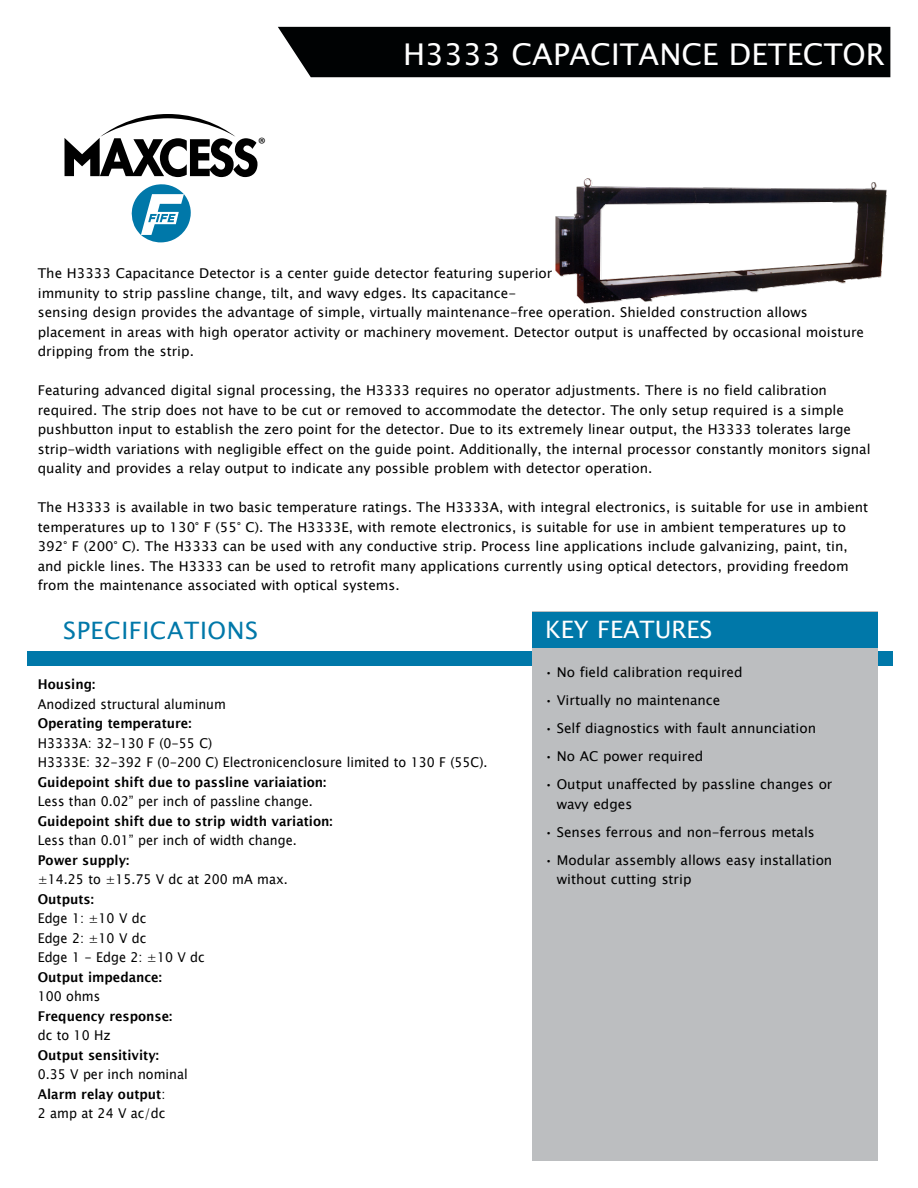
<style>
.page{position:relative;width:918px;height:1188px;background:#fff}
.page>*{position:absolute;margin:0;border:0;box-sizing:border-box;transform-origin:0 0}
.t1{font:30px "Lucida Sans Unicode";color:#fff}
.t2{font:24px "Lucida Sans Unicode";letter-spacing:.025em;color:#0078a9}
.t3{font:24px "Lucida Sans";color:#fff}
.t4{font:18px "Myriad Pro";color:#000}
.t5{font:13.5px/19.5px "Lucida Sans Unicode";color:#000}
.t6{font:13.5px/19.5px "Lucida Sans Unicode";color:#000;scale:.94 1}
.t7{font:600 13.5px "Lucida Sans";color:#000;scale:.94 1}
.s1{font-family:"Lucida Sans Unicode";font-weight:400}
</style>
<div class="page">
<div style="left:27px;top:651px;width:865px;height:14px;background:#0078a9"></div>
<div style="left:532px;top:612px;width:346px;height:549px;background:#bcbec0"></div>
<div style="left:532px;top:613px;width:346px;height:35px;background:#0078a9"></div>
<div style="left:278px;top:27px;width:612px;height:50px;background:#000203"></div>
<svg style="left:64px;top:114px;width:194px;height:129px"></svg>
<img style="left:555px;top:178px;width:332px;height:125px">
<h3 class="t4" style="left:258px;top:133px;width:9px">®</h3>
<h1 class="t1" style="left:540px;top:26px;width:217px">SECTION TITLE</h1>
<h1 class="t1" style="left:403px;top:31px;width:483px">H3333 CAPACITANCE DETECTOR</h1>
<p class="t5" style="left:38px;top:264px;width:828px">The H3333 Capacitance Detector is a center guide detector featuring superior<br>immunity to strip passline change, tilt, and wavy edges. Its capacitance-<br>sensing design provides the advantage of simple, virtually maintenance-free operation. Shielded construction allows placement in areas with high operator activity or machinery movement. Detector output is unaffected by occasional moisture dripping from the strip.</p>
<p class="t5" style="left:38px;top:381px;width:834px">Featuring advanced digital signal processing, the H3333 requires no operator adjustments. There is no field calibration required. The strip does not have to be cut or removed to accommodate the detector. The only setup required is a simple pushbutton input to establish the zero point for the detector. Due to its extremely linear output, the H3333 tolerates large strip-width variations with negligible effect on the guide point. Additionally, the internal processor constantly monitors signal quality and provides a relay output to indicate any possible problem with detector operation.</p>
<p class="t5" style="left:38px;top:498px;width:832px">The H3333 is available in two basic temperature ratings. The H3333A, with integral electronics, is suitable for use in ambient temperatures up to 130° F (55° C). The H3333E, with remote electronics, is suitable for use in ambient temperatures up to 392° F (200° C). The H3333 can be used with any conductive strip. Process line applications include galvanizing, paint, tin, and pickle lines. The H3333 can be used to retrofit many applications currently using optical detectors, providing freedom from the maintenance associated with optical systems.</p>
<h2 class="t2" style="left:63px;top:611px;width:196px">SPECIFICATIONS</h2>
<h2 class="t3" style="left:545px;top:616px;width:169px">KEY FEATURES</h2>
<p class="t7" style="left:38px;top:677px;width:63px">Housing:</p>
<p class="t6" style="left:38px;top:694px;width:202px">Anodized structural aluminum</p>
<p class="t7" style="left:38px;top:716px;width:165px">Operating temperature:</p>
<p class="t6" style="left:38px;top:733px;width:480px">H3333A: 32-130 F (0-55 C)<br>H3333E: 32-392 F (0-200 C) Electronicenclosure limited to 130 F (55C).</p>
<p class="t7" style="left:38px;top:774px;width:309px">Guidepoint shift due to passline variaiation:</p>
<p class="t6" style="left:38px;top:792px;width:294px">Less than 0.02” per inch of passline change.</p>
<p class="t7" style="left:38px;top:813px;width:315px">Guidepoint shift due to strip width variation:</p>
<p class="t6" style="left:38px;top:831px;width:277px">Less than 0.01” per inch of width change.</p>
<p class="t7" style="left:38px;top:852px;width:99px">Power supply:</p>
<p class="t6" style="left:38px;top:870px;width:268px">±14.25 to ±15.75 V dc at 200 mA max.</p>
<p class="t7" style="left:38px;top:891px;width:61px">Outputs:</p>
<p class="t6" style="left:38px;top:909px;width:179px">Edge 1: ±10 V dc<br>Edge 2: ±10 V dc<br>Edge 1 - Edge 2: ±10 V dc</p>
<p class="t7" style="left:38px;top:969px;width:133px">Output impedance:</p>
<p class="t6" style="left:38px;top:987px;width:68px">100 ohms</p>
<p class="t7" style="left:38px;top:1008px;width:145px">Frequency response:</p>
<p class="t6" style="left:38px;top:1026px;width:79px">dc to 10 Hz</p>
<p class="t7" style="left:38px;top:1047px;width:130px">Output sensitivity:</p>
<p class="t6" style="left:38px;top:1065px;width:161px">0.35 V per inch nominal</p>
<p class="t7" style="left:38px;top:1086px;width:137px">Alarm relay output<span class="s1">:</span></p>
<p class="t6" style="left:38px;top:1104px;width:137px">2 amp at 24 V ac/dc</p>
<p class="t5" style="left:544px;top:663px;width:200px">• No field calibration required</p>
<p class="t5" style="left:544px;top:691px;width:178px">• Virtually no maintenance</p>
<p class="t5" style="left:544px;top:719px;width:273px">• Self diagnostics with fault annunciation</p>
<p class="t5" style="left:544px;top:747px;width:161px">• No AC power required</p>
<p class="t5" style="left:557px;top:775px;width:277px;text-indent:-12px">• Output unaffected by passline changes or wavy edges</p>
<p class="t5" style="left:544px;top:822px;width:272px">• Senses ferrous and non-ferrous metals</p>
<p class="t5" style="left:557px;top:850px;width:277px;text-indent:-12px">• Modular assembly allows easy installation without cutting strip</p>
</div>
